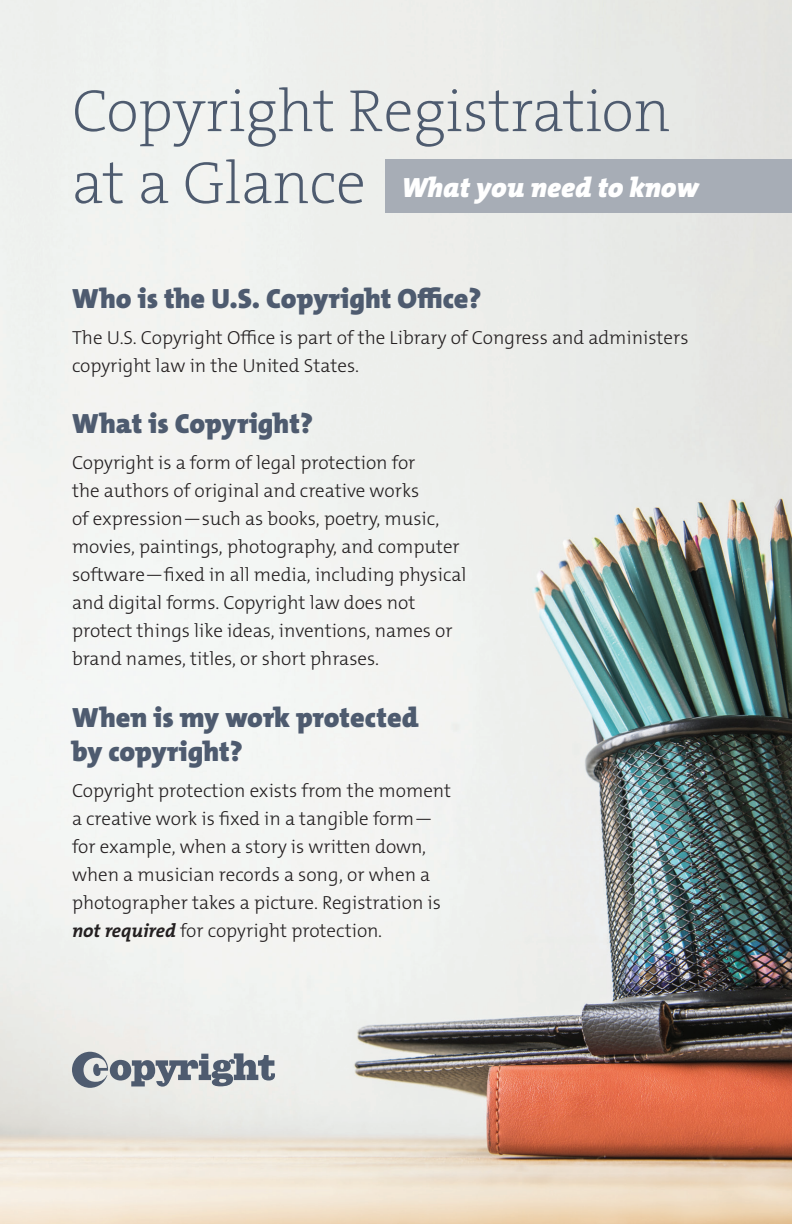
<style>
.page{position:relative;width:792px;height:1224px;background:#fff}
.page>*{position:absolute;margin:0;border:0;box-sizing:border-box;transform-origin:0 0}
.t1{font:60px "The Serif HP2 Ex Lig";color:#4e5b6f}
.t2{font:900 28px/33.6px "The Mix Os F";color:#4e5b6f}
.t3{font:italic 900 28px "The Mix Os F";color:#fff}
.t4{font:300 19px/28px "The Mix Os F";color:#231f20}
.s1{font-family:"The Serif HP2 Ex Lig";font-weight:400;font-style:normal;font-size:60px;color:#4e5b6f}
.s2{font-weight:700;font-style:italic}
</style>
<div class="page">
<img style="left:0;top:0;width:792px;height:1224px">
<svg style="left:72px;top:1052px;width:203px;height:36px;background:#a6acb3"></svg>
<div style="left:386px;top:160px;width:406px;height:53px;background:#a7adb6"></div>
<h1 class="t1" style="left:72px;top:73px;width:600px">Copyright Registration</h1>
<h2 class="t3" style="left:72px;top:168px;width:628px"><span class="s1">at a Glance</span> What you need to know</h2>
<h2 class="t2" style="left:72px;top:282px;width:411px">Who is the U.S. Copyright Office?</h2>
<p class="t4" style="left:72px;top:324px;width:618px">The U.S. Copyright Office is part of the Library of Congress and administers copyright law in the United States.</p>
<h2 class="t2" style="left:72px;top:407px;width:242px">What is Copyright?</h2>
<p class="t4" style="left:72px;top:449px;width:396px">Copyright is a form of legal protection for<br>the authors of original and creative works<br>of expression—such as books, poetry, music, movies, paintings, photography, and computer software—fixed in all media, including physical and digital forms. Copyright law does not protect things like ideas, inventions, names or brand names, titles, or short phrases.</p>
<h2 class="t2" style="left:72px;top:701px;width:348px">When is my work protected by copyright?</h2>
<p class="t4" style="left:72px;top:776px;width:381px">Copyright protection exists from the moment a creative work is fixed in a tangible form— for example, when a story is written down, when a musician records a song, or when a photographer takes a picture. Registration is <span class="s2">not required</span> for copyright protection.</p>
</div>
